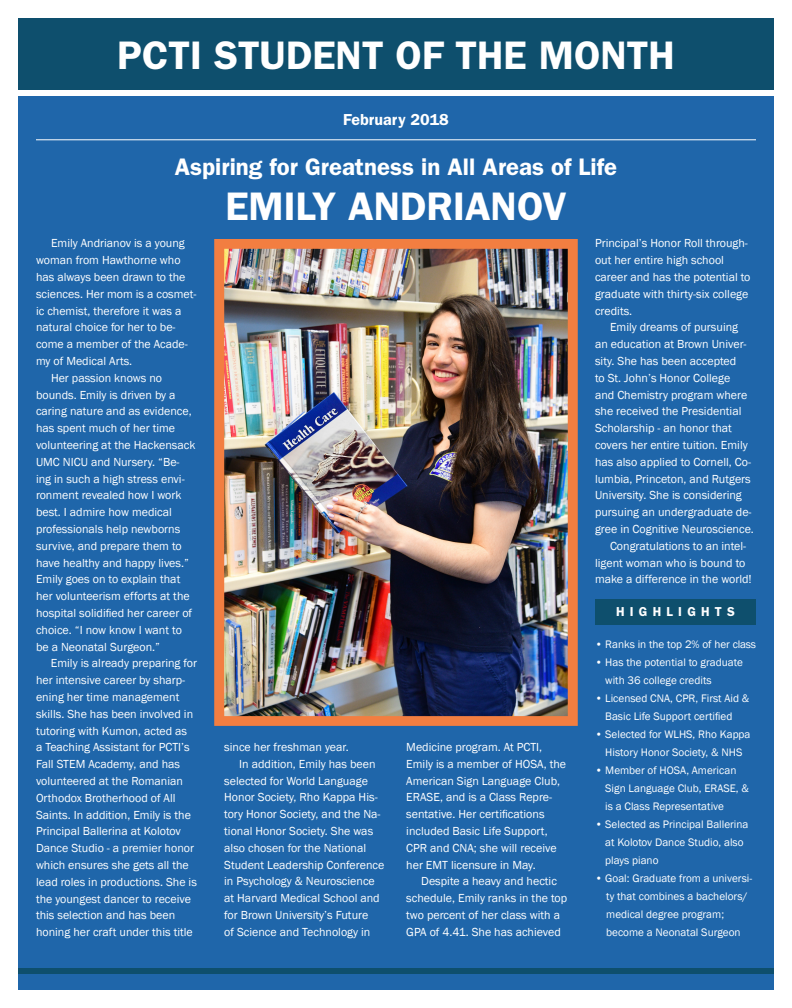
<style>
.page{position:relative;width:792px;height:1008px;background:#fff}
.page>*{position:absolute;margin:0;border:0;box-sizing:border-box;transform-origin:0 0}
.t1{font:600 40px "Franklin Gothic LT";color:#fff}
.t2{font:600 24px "Franklin Gothic LT";color:#fff}
.t3{font:600 16px "Franklin Gothic LT";color:#fff}
.t4{font:600 13px "Franklin Gothic LT";letter-spacing:.4em;color:#fff}
.t5{font:12px/16.8px "Franklin Gothic";color:#fff}
.t6{font:11.2px/18px "Franklin Gothic";color:#fff}
</style>
<div class="page">
<div style="left:18px;top:97px;width:756px;height:893px;background:#1f66aa"></div>
<div style="left:18px;top:18px;width:756px;height:71px;background:#0e4f6d"></div>
<img style="left:214px;top:239px;width:364px;height:487px">
<div style="left:18px;top:969px;width:756px;height:5px;background:#0e4f6d"></div>
<hr style="left:36px;top:139px;width:720px;height:1px;background:#fff">
<div style="left:596px;top:599px;width:160px;height:26px;background:#0e4f6d"></div>
<p class="t1" style="left:117px;top:32px;width:559px">PCTI STUDENT OF THE MONTH</p>
<p class="t3" style="left:343px;top:110px;width:107px">February 2018</p>
<p class="t2" style="left:175px;top:153px;width:444px">Aspiring for Greatness in All Areas of Life</p>
<p class="t5" style="left:36px;top:235px;width:162px;text-indent:15px">Emily Andrianov is a young woman from Hawthorne who has always been drawn to the sciences. Her mom is a cosmet&shy;ic chemist, therefore it was a natural choice for her to be&shy;come a member of the Acade&shy;my of Medical Arts.</p>
<p class="t5" style="left:36px;top:370px;width:161px;text-indent:15px">Her passion knows no bounds. Emily is driven by a caring nature and as evidence, has spent much of her time volunteering at the Hackensack<br>UMC NICU and Nursery. “Be&shy;ing in such a high stress envi&shy;ronment revealed how I work best. I admire how medical professionals help newborns survive, and prepare them to have healthy and happy lives.”<br>Emily goes on to explain that her volunteerism efforts at the hospital solidified her career of choice. “I now know I want to be a Neonatal Surgeon.”</p>
<p class="t5" style="left:36px;top:655px;width:163px;text-indent:15px">Emily is already preparing for her intensive career by sharp&shy;ening her time management skills. She has been involved in tutoring with Kumon, acted as<br>a Teaching Assistant for PCTI’s<br>Fall STEM Academy, and has volunteered at the Romanian<br>Orthodox Brotherhood of All<br>Saints. In addition, Emily is the<br>Principal Ballerina at Kolotov<br>Dance Studio - a premier honor which ensures she gets all the lead roles in productions. She is the youngest dancer to receive this selection and has been honing her craft under this title</p>
<p class="t1" style="left:225px;top:182px;width:343px">EMILY ANDRIANOV</p>
<p class="t5" style="left:224px;top:739px;width:126px">since her freshman year.</p>
<p class="t5" style="left:224px;top:756px;width:162px;text-indent:15px">In addition, Emily has been selected for World Language<br>Honor Society, Rho Kappa His&shy;tory Honor Society, and the Na&shy;tional Honor Society. She was also chosen for the National<br>Student Leadership Conference in Psychology &amp; Neuroscience at Harvard Medical School and for Brown University’s Future<br>of Science and Technology in</p>
<p class="t5" style="left:406px;top:739px;width:161px">Medicine program. At PCTI,<br>Emily is a member of HOSA, the<br>American Sign Language Club,<br>ERASE, and is a Class Repre&shy;sentative. Her certifications included Basic Life Support,<br>CPR and CNA; she will receive her EMT licensure in May.</p>
<p class="t5" style="left:406px;top:873px;width:162px;text-align:center">Despite a heavy and hectic schedule, Emily ranks in the top two percent of her class with a<br>GPA of 4.41. She has achieved</p>
<p class="t5" style="left:595px;top:235px;width:157px">Principal’s Honor Roll through&shy;out her entire high school career and has the potential to graduate with thirty-six college credits.</p>
<p class="t5" style="left:595px;top:319px;width:160px;text-indent:15px">Emily dreams of pursuing an education at Brown Univer&shy;sity. She has been accepted<br>to St. John’s Honor College<br>and Chemistry program where she received the Presidential<br>Scholarship - an honor that covers her entire tuition. Emily has also applied to Cornell, Co&shy;lumbia, Princeton, and Rutgers<br>University. She is considering pursuing an undergraduate de&shy;gree in Cognitive Neuroscience.</p>
<p class="t5" style="left:595px;top:538px;width:158px;text-indent:15px">Congratulations to an intel&shy;ligent woman who is bound to make a difference in the world!</p>
<p class="t4" style="left:616px;top:604px;width:120px">HIGHLIGHTS</p>
<p class="t6" style="left:595px;top:636px;width:162px">• Ranks in the top 2% of her class</p>
<p class="t6" style="left:605px;top:654px;width:139px;text-indent:-10px">• Has the potential to graduate with 36 college credits</p>
<p class="t6" style="left:605px;top:690px;width:146px;text-indent:-10px">• Licensed CNA, CPR, First Aid &amp;<br>Basic Life Support certified</p>
<p class="t6" style="left:595px;top:726px;width:157px;text-align:center">• Selected for WLHS, Rho Kappa<br>History Honor Society, &amp; NHS</p>
<p class="t6" style="left:605px;top:762px;width:145px;text-indent:-10px">• Member of HOSA, American<br>Sign Language Club, ERASE, &amp; is a Class Representative</p>
<p class="t6" style="left:605px;top:816px;width:145px;text-indent:-10px">• Selected as Principal Ballerina at Kolotov Dance Studio, also plays piano</p>
<p class="t6" style="left:595px;top:870px;width:159px">• Goal: Graduate from a universi-</p>
<p class="t6" style="left:606px;top:888px;width:143px">ty that combines a bachelors/ medical degree program;</p>
<p class="t6" style="left:606px;top:924px;width:136px">become a Neonatal Surgeon</p>
</div>
